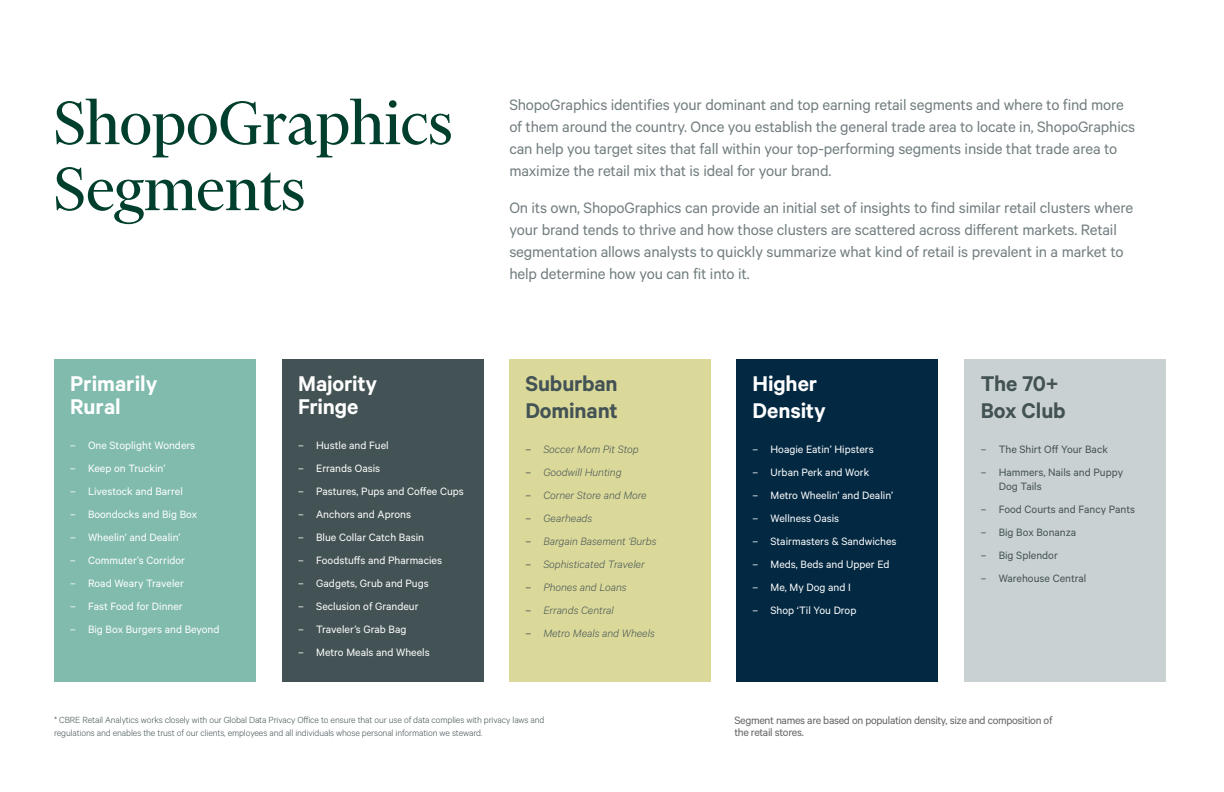
<style>
.page{position:relative;width:1224px;height:792px;background:#fff}
.page>*{position:absolute;margin:0;border:0;box-sizing:border-box;transform-origin:0 0}
.t1{font:70px "Financier Display";color:#003f2d}
.t2{font:600 24px "Calibre";letter-spacing:-.005em;color:#fff}
.t3{font:600 24px "Calibre";letter-spacing:-.005em;color:#435254}
.t4{font:17px/22px "Calibre";letter-spacing:-.01em;color:#727d7f}
.t5{font:12px "Calibre";color:#fff}
.t6{font:italic 300 12px "Calibre";color:#435254}
.t7{font:12px/14px "Calibre";color:#435254}
.t8{font:12px/12px "Calibre";letter-spacing:-.025em;color:#636366}
.t9{font:300 10px/13px "Calibre";letter-spacing:-.01em;color:#435254}
.s1{font-weight:400;font-style:normal}
</style>
<div class="page">
<div style="left:54px;top:359px;width:201px;height:322px;background:#80bbad"></div>
<div style="left:282px;top:359px;width:201px;height:322px;background:#435254"></div>
<div style="left:509px;top:359px;width:202px;height:322px;background:#dbd99a"></div>
<div style="left:737px;top:359px;width:201px;height:322px;background:#032842"></div>
<div style="left:965px;top:359px;width:201px;height:322px;background:#cad1d3"></div>
<p class="t1" style="left:54px;top:86px;width:400px">ShopoGraphics</p>
<p class="t1" style="left:54px;top:152px;width:253px">Segments</p>
<p class="t2" style="left:70px;top:369px;width:89px">Primarily</p>
<p class="t2" style="left:70px;top:393px;width:52px">Rural</p>
<p class="t5" style="left:70px;top:439px;width:127px">– One Stoplight Wonders</p>
<p class="t5" style="left:70px;top:462px;width:97px">– Keep on Truckin’</p>
<p class="t5" style="left:70px;top:485px;width:114px">– Livestock and Barrel</p>
<p class="t5" style="left:70px;top:508px;width:129px">– Boondocks and Big Box</p>
<p class="t5" style="left:70px;top:531px;width:112px">– Wheelin’ and Dealin’</p>
<p class="t5" style="left:70px;top:554px;width:117px">– Commuter’s Corridor</p>
<p class="t5" style="left:70px;top:577px;width:115px">– Road Weary Traveler</p>
<p class="t5" style="left:70px;top:600px;width:114px">– Fast Food for Dinner</p>
<p class="t5" style="left:70px;top:623px;width:151px">– Big Box Burgers and Beyond</p>
<p class="t2" style="left:298px;top:369px;width:81px">Majority</p>
<p class="t2" style="left:298px;top:393px;width:62px">Fringe</p>
<p class="t5" style="left:298px;top:439px;width:92px">– Hustle and Fuel</p>
<p class="t5" style="left:298px;top:462px;width:84px">– Errands Oasis</p>
<p class="t5" style="left:298px;top:485px;width:167px">– Pastures, Pups and Coffee Cups</p>
<p class="t5" style="left:298px;top:508px;width:114px">– Anchors and Aprons</p>
<p class="t5" style="left:298px;top:531px;width:127px">– Blue Collar Catch Basin</p>
<p class="t5" style="left:298px;top:554px;width:145px">– Foodstuffs and Pharmacies</p>
<p class="t5" style="left:298px;top:577px;width:132px">– Gadgets, Grub and Pugs</p>
<p class="t5" style="left:298px;top:600px;width:122px">– Seclusion of Grandeur</p>
<p class="t5" style="left:298px;top:623px;width:110px">– Traveler’s Grab Bag</p>
<p class="t5" style="left:298px;top:646px;width:133px">– Metro Meals and Wheels</p>
<p class="t4" style="left:509px;top:93px;width:627px">ShopoGraphics identifies your dominant and top earning retail segments and where to find more of them around the country. Once you establish the general trade area to locate in, ShopoGraphics can help you target sites that fall within your top-performing segments inside that trade area to maximize the retail mix that is ideal for your brand.</p>
<p class="t4" style="left:509px;top:196px;width:625px">On its own, ShopoGraphics can provide an initial set of insights to find similar retail clusters where your brand tends to thrive and how those clusters are scattered across different markets. Retail segmentation allows analysts to quickly summarize what kind of retail is prevalent in a market to help determine how you can fit into it.</p>
<p class="t3" style="left:525px;top:369px;width:94px">Suburban</p>
<p class="t3" style="left:525px;top:396px;width:94px">Dominant</p>
<p class="t6" style="left:525px;top:442px;width:115px"><span class="s1">–</span> Soccer Mom Pit Stop</p>
<p class="t6" style="left:525px;top:465px;width:98px"><span class="s1">–</span> Goodwill Hunting</p>
<p class="t6" style="left:525px;top:488px;width:123px"><span class="s1">–</span> Corner Store and More</p>
<p class="t6" style="left:525px;top:511px;width:69px"><span class="s1">–</span> Gearheads</p>
<p class="t6" style="left:525px;top:534px;width:133px"><span class="s1">–</span> Bargain Basement ‘Burbs</p>
<p class="t6" style="left:525px;top:557px;width:121px"><span class="s1">–</span> Sophisticated Traveler</p>
<p class="t6" style="left:525px;top:580px;width:103px"><span class="s1">–</span> Phones and Loans</p>
<p class="t6" style="left:525px;top:603px;width:90px"><span class="s1">–</span> Errands Central</p>
<p class="t6" style="left:525px;top:626px;width:131px"><span class="s1">–</span> Metro Meals and Wheels</p>
<p class="t2" style="left:753px;top:369px;width:66px">Higher</p>
<p class="t2" style="left:753px;top:396px;width:75px">Density</p>
<p class="t5" style="left:753px;top:442px;width:123px">– Hoagie Eatin’ Hipsters</p>
<p class="t5" style="left:753px;top:465px;width:118px">– Urban Perk and Work</p>
<p class="t5" style="left:753px;top:488px;width:142px">– Metro Wheelin’ and Dealin’</p>
<p class="t5" style="left:753px;top:511px;width:88px">– Wellness Oasis</p>
<p class="t5" style="left:753px;top:534px;width:146px">– Stairmasters &amp; Sandwiches</p>
<p class="t5" style="left:753px;top:557px;width:139px">– Meds, Beds and Upper Ed</p>
<p class="t5" style="left:753px;top:580px;width:100px">– Me, My Dog and I</p>
<p class="t5" style="left:753px;top:603px;width:105px">– Shop ‘Til You Drop</p>
<p class="t3" style="left:981px;top:369px;width:80px">The 70+</p>
<p class="t3" style="left:981px;top:396px;width:87px">Box Club</p>
<p class="t7" style="left:981px;top:441px;width:129px">– The Shirt Off Your Back</p>
<p class="t7" style="left:999px;top:464px;width:126px;text-indent:-18px">– Hammers, Nails and Puppy<br>Dog Tails</p>
<p class="t7" style="left:981px;top:501px;width:156px">– Food Courts and Fancy Pants</p>
<p class="t7" style="left:981px;top:524px;width:97px">– Big Box Bonanza</p>
<p class="t7" style="left:981px;top:547px;width:79px">– Big Splendor</p>
<p class="t7" style="left:981px;top:570px;width:107px">– Warehouse Central</p>
<p class="t9" style="left:54px;top:712px;width:492px">* CBRE Retail Analytics works closely with our Global Data Privacy Office to ensure that our use of data complies with privacy laws and regulations and enables the trust of our clients, employees and all individuals whose personal information we steward.</p>
<h3 class="t8" style="left:734px;top:714px;width:320px">Segment names are based on population density, size and composition of the retail stores.</h3>
</div>
